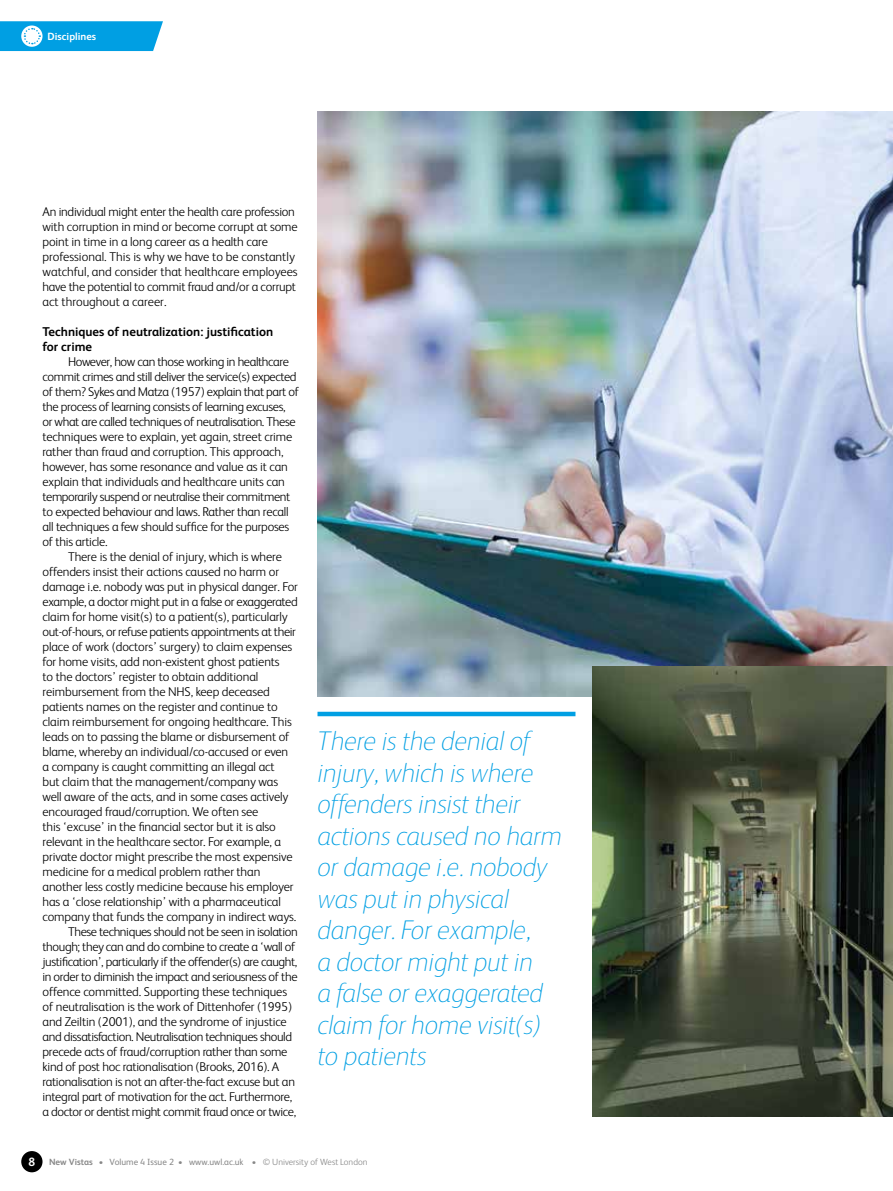
<style>
.page{position:relative;width:893px;height:1191px;background:#fff}
.page>*{position:absolute;margin:0;border:0;box-sizing:border-box;transform-origin:0 0}
.t1{font:italic 100 27px/31.5px "FS Albert";letter-spacing:-.01em;color:#009fe3}
.t2{font:300 12.75px/15px "FS Albert";letter-spacing:-.01em;color:#000}
.t3{font:300 12.75px/15px "FS Albert";letter-spacing:-.03em;color:#000}
.t4{font:700 12.75px/15px "FS Albert";color:#000}
.t5{font:700 12px "FS Albert";color:#fff}
.t6{font:700 10.5px "FS Albert";color:#fff}
.t7{font:300 9px "FS Albert";color:#878787}
.s1{font-weight:700}
.s2{font-weight:400}
</style>
<div class="page">
<div style="left:21px;top:1151px;width:22px;height:21px;background:#000;border-radius:50%"></div>
<img style="left:317px;top:111px;width:576px;height:585px">
<svg style="left:0;top:21px;width:163px;height:30px"></svg>
<div style="left:317px;top:711px;width:258px;height:5px;background:#009fe3"></div>
<img style="left:592px;top:666px;width:301px;height:450px">
<p class="t6" style="left:48px;top:29px;width:50px">Disciplines</p>
<p class="t2" style="left:43px;top:204px;width:257px">An individual might enter the health care profession with corruption in mind or become corrupt at some point in time in a long career as a health care professional. This is why we have to be constantly watchful, and consider that healthcare employees have the potential to commit fraud and/or a corrupt act throughout a career.</p>
<p class="t4" style="left:43px;top:324px;width:232px">Techniques of neutralization: justification for crime</p>
<p class="t3" style="left:43px;top:354px;width:258px;text-indent:26px">However, how can those working in healthcare commit crimes and still deliver the service(s) expected of them? Sykes and Matza (1957) explain that part of the process of learning consists of learning excuses,<br>or what are called techniques of neutralisation. These techniques were to explain, yet again, street crime rather than fraud and corruption. This approach, however, has some resonance and value as it can explain that individuals and healthcare units can temporarily suspend or neutralise their commitment to expected behaviour and laws. Rather than recall all techniques a few should suffice for the purposes of this article.</p>
<p class="t2" style="left:68px;top:548px;width:215px">There is the denial of injury, which is where</p>
<p class="t2" style="left:43px;top:563px;width:238px">offenders insist their actions caused no harm or</p>
<p class="t2" style="left:43px;top:578px;width:257px">damage i.e. nobody was put in physical danger. For</p>
<p class="t3" style="left:43px;top:593px;width:257px">example, a doctor might put in a false or exaggerated</p>
<p class="t2" style="left:43px;top:608px;width:247px">claim for home visit(s) to a patient(s), particularly</p>
<p class="t3" style="left:43px;top:623px;width:255px">out-of-hours, or refuse patients appointments at their</p>
<p class="t2" style="left:43px;top:638px;width:251px">place of work (doctors’ surgery) to claim expenses</p>
<p class="t2" style="left:43px;top:653px;width:239px">for home visits, add non-existent ghost patients</p>
<p class="t2" style="left:43px;top:668px;width:217px">to the doctors’ register to obtain additional</p>
<p class="t2" style="left:43px;top:683px;width:229px">reimbursement from the NHS, keep deceased</p>
<p class="t2" style="left:43px;top:698px;width:237px">patients names on the register and continue to</p>
<p class="t2" style="left:43px;top:713px;width:251px">claim reimbursement for ongoing healthcare. This</p>
<p class="t2" style="left:43px;top:728px;width:249px">leads on to passing the blame or disbursement of</p>
<p class="t2" style="left:43px;top:743px;width:247px">blame, whereby an individual/co-accused or even</p>
<p class="t2" style="left:43px;top:758px;width:234px">a company is caught committing an illegal act</p>
<p class="t2" style="left:43px;top:773px;width:237px">but claim that the management/company was</p>
<p class="t2" style="left:43px;top:788px;width:247px">well aware of the acts, and in some cases actively</p>
<p class="t2" style="left:43px;top:803px;width:217px">encouraged fraud/corruption. We often see</p>
<p class="t2" style="left:43px;top:818px;width:235px">this ‘excuse’ in the financial sector but it is also</p>
<p class="t2" style="left:43px;top:833px;width:240px">relevant in the healthcare sector. For example, a</p>
<p class="t2" style="left:43px;top:848px;width:252px">private doctor might prescribe the most expensive</p>
<p class="t2" style="left:43px;top:863px;width:219px">medicine for a medical problem rather than</p>
<p class="t2" style="left:43px;top:878px;width:252px">another less costly medicine because his employer</p>
<p class="t2" style="left:43px;top:893px;width:240px">has a ‘close relationship’ with a pharmaceutical</p>
<p class="t2" style="left:43px;top:908px;width:255px">company that funds the company in indirect ways.</p>
<p class="t3" style="left:68px;top:923px;width:231px">These techniques should not be seen in isolation</p>
<p class="t3" style="left:43px;top:938px;width:254px">though; they can and do combine to create a ‘wall of</p>
<p class="t3" style="left:43px;top:953px;width:256px">justification’, particularly if the offender(s) are caught,</p>
<p class="t3" style="left:43px;top:968px;width:257px">in order to diminish the impact and seriousness of the</p>
<p class="t2" style="left:43px;top:983px;width:246px">offence committed. Supporting these techniques</p>
<p class="t2" style="left:43px;top:998px;width:251px">of neutralisation is the work of Dittenhofer (1995)</p>
<p class="t2" style="left:43px;top:1013px;width:246px">and Zeiltin (2001), and the syndrome of injustice</p>
<p class="t3" style="left:43px;top:1028px;width:251px">and dissatisfaction. Neutralisation techniques should</p>
<p class="t2" style="left:43px;top:1043px;width:246px">precede acts of fraud/corruption rather than some</p>
<p class="t2" style="left:43px;top:1058px;width:238px">kind of post hoc rationalisation (Brooks, 2016). A</p>
<p class="t2" style="left:43px;top:1073px;width:254px">rationalisation is not an after-the-fact excuse but an</p>
<p class="t2" style="left:43px;top:1088px;width:251px">integral part of motivation for the act. Furthermore,</p>
<p class="t3" style="left:43px;top:1103px;width:255px">a doctor or dentist might commit fraud once or twice,</p>
<h1 class="t1" style="left:317px;top:724px;width:246px">There is the denial of injury, which is where offenders insist their actions caused no harm or damage i.e. nobody was put in physical danger. For example,<br>a doctor might put in<br>a false or exaggerated claim for home visit(s) to patients</h1>
<p class="t5" style="left:29px;top:1154px;width:8px">8</p>
<p class="t7" style="left:49px;top:1156px;width:320px"><span class="s1">New Vistas</span> • <span class="s2">Volume 4 Issue 2</span> • <span class="s2">www.uwl.ac.uk</span> • © University of West London</p>
</div>
